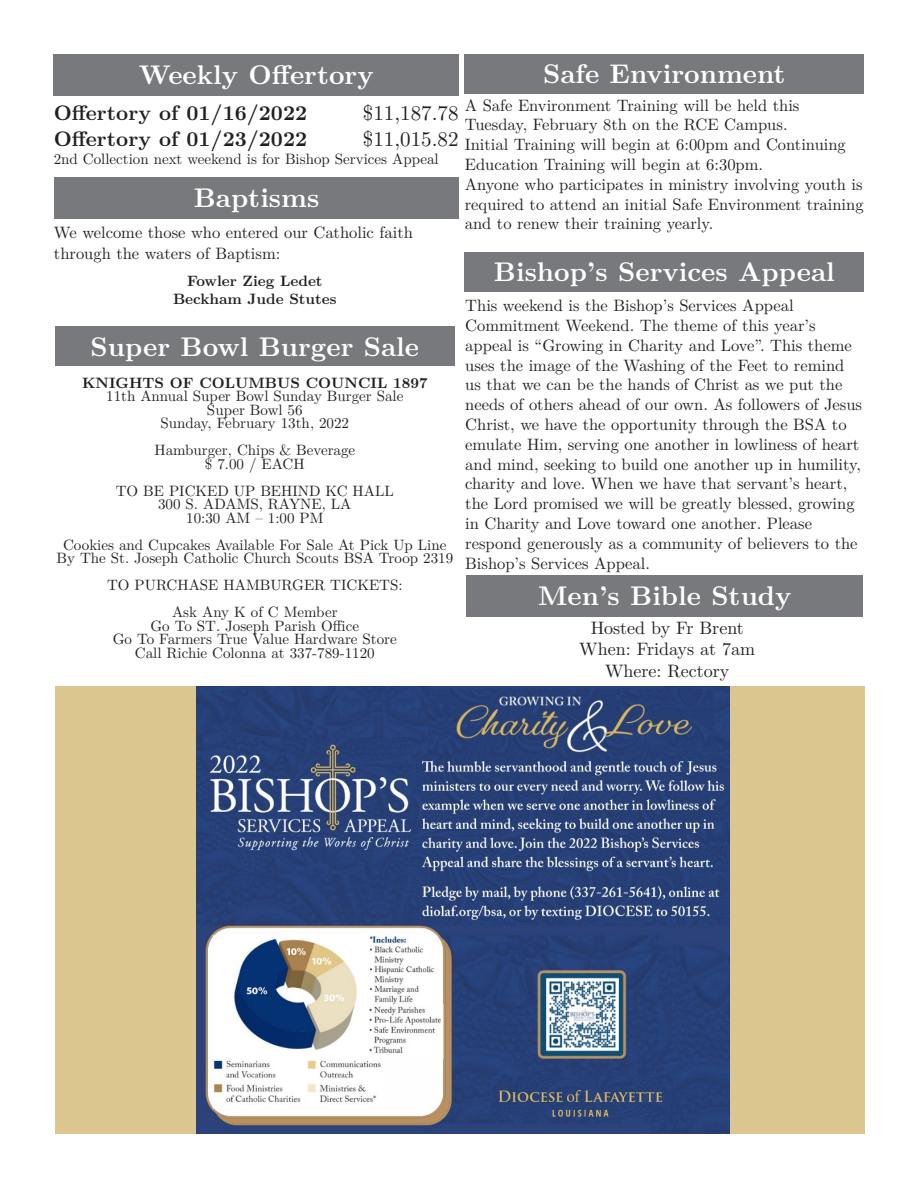
<style>
.page{position:relative;width:918px;height:1188px;background:#fff}
.page>*{position:absolute;margin:0;border:0;box-sizing:border-box;transform-origin:0 0}
.t1{font:700 27px "LM Roman 10";color:#fff}
.t2{font:700 21px "LM Roman 10";color:#231f20}
.t3{font:21px "LM Roman 10";color:#231f20}
.t4{font:18px/21.6px "LM Roman 10";color:#231f20;text-align:center}
.t5{font:16.5px/19.8px "LM Roman 10";color:#231f20}
.t6{font:15px/13.5px "LM Roman 10";color:#231f20;text-align:center}
.t7{font:700 15px/18px "LM Roman 10";color:#231f20;text-align:center}
</style>
<div class="page">
<div style="left:55px;top:686px;width:809px;height:448px;background:#dbc68f"></div>
<div style="left:54px;top:177px;width:405px;height:41px;background:#77797c"></div>
<div style="left:54px;top:54px;width:405px;height:41px;background:#77797c"></div>
<div style="left:55px;top:327px;width:399px;height:39px;background:#77797c"></div>
<div style="left:465px;top:54px;width:399px;height:40px;background:#77797c"></div>
<div style="left:465px;top:252px;width:399px;height:39px;background:#77797c"></div>
<div style="left:467px;top:575px;width:396px;height:41px;background:#77797c"></div>
<img style="left:196px;top:686px;width:533px;height:448px">
<h1 class="t1" style="left:543px;top:53px;width:244px">Safe Environment</h1>
<h1 class="t1" style="left:139px;top:54px;width:236px">Weekly Offertory</h1>
<p class="t2" style="left:54px;top:97px;width:255px">Offertory of 01/16/2022</p>
<p class="t3" style="left:363px;top:97px;width:97px">$11,187.78</p>
<p class="t2" style="left:54px;top:122px;width:255px">Offertory of 01/23/2022</p>
<p class="t3" style="left:363px;top:122px;width:97px">$11,015.82</p>
<p class="t6" style="left:54px;top:151px;width:387px">2nd Collection next weekend is for Bishop Services Appeal</p>
<p class="t5" style="left:465px;top:94px;width:400px">A Safe Environment Training will be held this Tuesday, February 8th on the RCE Campus.<br>Initial Training will begin at 6:00pm and Continuing Education Training will begin at 6:30pm.<br>Anyone who participates in ministry involving youth is required to attend an initial Safe Environment training and to renew their training yearly.</p>
<h1 class="t1" style="left:194px;top:177px;width:127px">Baptisms</h1>
<p class="t5" style="left:54px;top:220px;width:361px;line-height:21.6px">We welcome those who entered our Catholic faith through the waters of Baptism:</p>
<p class="t7" style="left:173px;top:271px;width:165px">Fowler Zieg Ledet<br>Beckham Jude Stutes</p>
<h1 class="t1" style="left:494px;top:251px;width:342px">Bishop’s Services Appeal</h1>
<p class="t5" style="left:465px;top:294px;width:398px">This weekend is the Bishop’s Services Appeal Commitment Weekend. The theme of this year’s appeal is “Growing in Charity and Love”. This theme uses the image of the Washing of the Feet to remind us that we can be the hands of Christ as we put the needs of others ahead of our own. As followers of Jesus Christ, we have the opportunity through the BSA to emulate Him, serving one another in lowliness of heart and mind, seeking to build one another up in humility, charity and love. When we have that servant’s heart, the Lord promised we will be greatly blessed, growing in Charity and Love toward one another. Please respond generously as a community of believers to the Bishop’s Services Appeal.</p>
<h1 class="t1" style="left:91px;top:325px;width:330px">Super Bowl Burger Sale</h1>
<p class="t7" style="left:82px;top:373px;width:347px">KNIGHTS OF COLUMBUS COUNCIL 1897</p>
<p class="t6" style="left:106px;top:388px;width:299px">11th Annual Super Bowl Sunday Burger Sale<br>Super Bowl 56<br>Sunday, February 13th, 2022</p>
<p class="t6" style="left:154px;top:442px;width:202px">Hamburger, Chips &amp; Beverage $ 7.00 / EACH</p>
<p class="t6" style="left:116px;top:483px;width:280px">TO BE PICKED UP BEHIND KC HALL<br>300 S. ADAMS, RAYNE, LA<br>10:30 AM – 1:00 PM</p>
<p class="t6" style="left:56px;top:537px;width:398px">Cookies and Cupcakes Available For Sale At Pick Up Line<br>By The St. Joseph Catholic Church Scouts BSA Troop 2319</p>
<p class="t6" style="left:107px;top:571px;width:297px;line-height:27px">TO PURCHASE HAMBURGER TICKETS:<br>Ask Any K of C Member</p>
<p class="t6" style="left:113px;top:618px;width:285px">Go To ST. Joseph Parish Office<br>Go To Farmers True Value Hardware Store<br>Call Richie Colonna at 337-789-1120</p>
<h1 class="t1" style="left:538px;top:575px;width:255px">Men’s Bible Study</h1>
<p class="t4" style="left:579px;top:615px;width:177px">Hosted by Fr Brent<br>When: Fridays at 7am<br>Where: Rectory</p>
</div>
